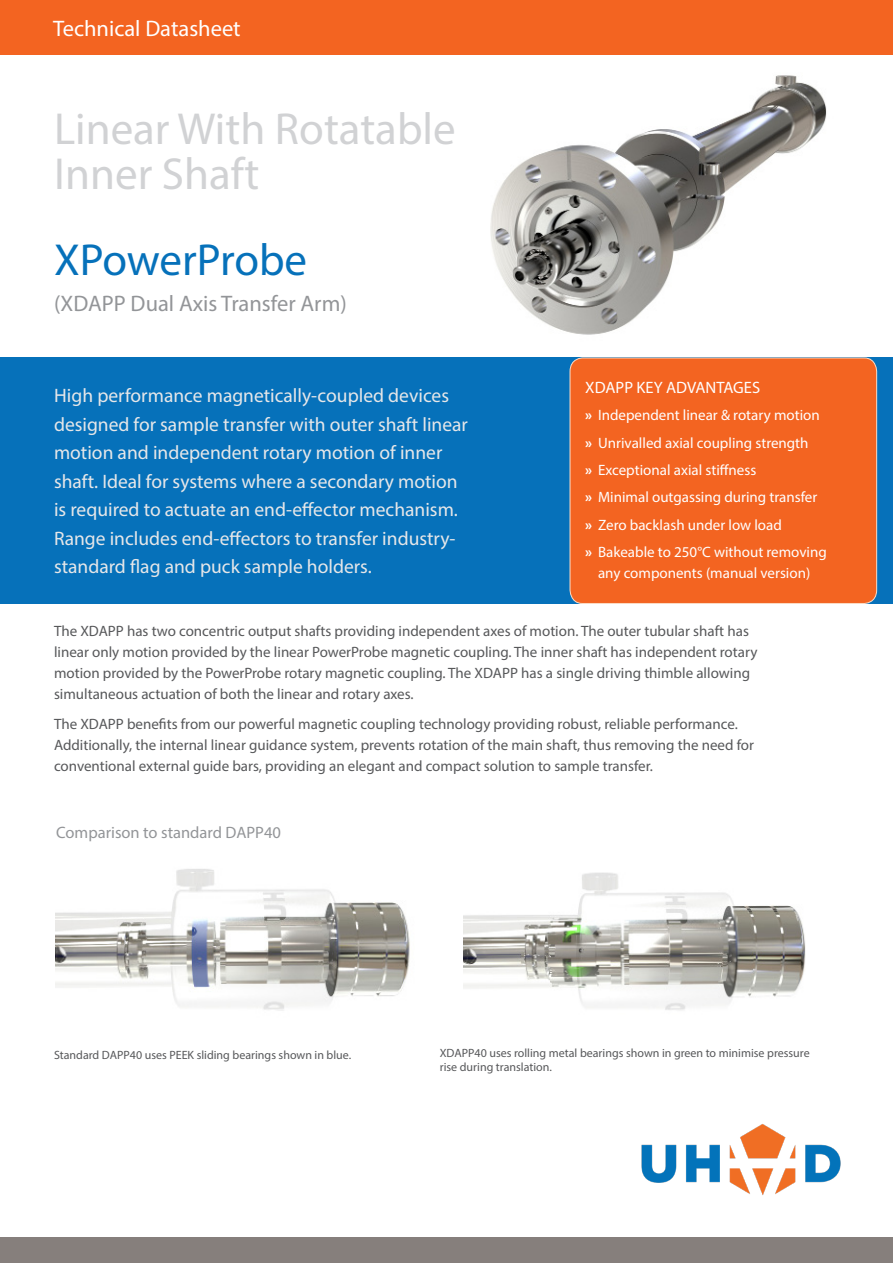
<style>
.page{position:relative;width:893px;height:1263px;background:#fff}
.page>*{position:absolute;margin:0;border:0;box-sizing:border-box;transform-origin:0 0}
.PRODUCT_NAME{font:45px/45px "Myriad Pro";color:#d1d2d4}
.PRODUCT_NAME-2{font:45px "Myriad Pro";letter-spacing:-.005em;color:#0671ba}
.SUB_HEADING{font:22.5px "Myriad Pro";color:#939598}
.t1{font:22.5px "Myriad Pro";color:#fff}
.BLK_BOX_WHITE_TEXT{font:19.5px/28.5px "Myriad Pro";color:#e6e7e9}
.SMALL_BLUE_HEADING{font:16.5px "Myriad Pro";color:#939598}
.Orange_heading{font:16.5px "Myriad Pro";color:#fff}
.MAIN_COPY{font:15px/21px "Myriad Pro";color:#57585a}
.t2{font:15px/21px "Myriad Pro";color:#fff;text-align:center}
.MAIN_COPY-2{font:12px/14.4px "Myriad Pro";color:#57585a}
.s1{font-weight:700}
</style>
<div class="page">
<div style="left:0;top:0;width:893px;height:54px;background:#f36421"></div>
<div style="left:0;top:357px;width:893px;height:247px;background:#0671ba"></div>
<div style="left:570px;top:358px;width:307px;height:245px;background:#f36421;border-radius:13px"></div>
<div style="left:570px;top:358px;width:307px;height:246px;border:1px solid #fddcc5;border-radius:13px"></div>
<div style="left:0;top:1237px;width:893px;height:26px;background:#867f7c"></div>
<img style="left:641px;top:1124px;width:200px;height:71px">
<img style="left:55px;top:869px;width:355px;height:142px">
<img style="left:463px;top:872px;width:342px;height:138px">
<img style="left:490px;top:75px;width:337px;height:260px">
<p class="t1" style="left:53px;top:14px;width:189px">Technical Datasheet</p>
<p class="PRODUCT_NAME" style="left:54px;top:106px;width:403px">Linear With Rotatable<br>Inner Shaft</p>
<p class="PRODUCT_NAME-2" style="left:54px;top:232px;width:255px">XPowerProbe</p>
<p class="SUB_HEADING" style="left:54px;top:290px;width:294px">(XDAPP Dual Axis Transfer Arm)</p>
<p class="BLK_BOX_WHITE_TEXT" style="left:54px;top:381px;width:415px">High performance magnetically-coupled devices designed for sample transfer with outer shaft linear motion and independent rotary motion of inner shaft. Ideal for systems where a secondary motion is required to actuate an end-effector mechanism.<br>Range includes end-effectors to transfer industry&shy;standard flag and puck sample holders.</p>
<p class="Orange_heading" style="left:585px;top:377px;width:176px">XDAPP KEY ADVANTAGES</p>
<p class="t2" style="left:585px;top:404px;width:236px"><span class="s1">»</span> Independent linear &amp; rotary motion</p>
<p class="t2" style="left:585px;top:432px;width:225px"><span class="s1">»</span> Unrivalled axial coupling strength</p>
<p class="t2" style="left:585px;top:459px;width:173px"><span class="s1">»</span> Exceptional axial stiffness</p>
<p class="t2" style="left:585px;top:487px;width:234px"><span class="s1">»</span> Minimal outgassing during transfer</p>
<p class="t2" style="left:585px;top:514px;width:198px"><span class="s1">»</span> Zero backlash under low load</p>
<p class="t2" style="left:585px;top:541px;width:243px"><span class="s1">»</span> Bakeable to 250°C without removing any components (manual version)</p>
<p class="MAIN_COPY" style="left:54px;top:621px;width:705px">The XDAPP has two concentric output shafts providing independent axes of motion. The outer tubular shaft has linear only motion provided by the linear PowerProbe magnetic coupling. The inner shaft has independent rotary motion provided by the PowerProbe rotary magnetic coupling. The XDAPP has a single driving thimble allowing simultaneous actuation of both the linear and rotary axes.</p>
<p class="MAIN_COPY" style="left:54px;top:713px;width:702px">The XDAPP benefits from our powerful magnetic coupling technology providing robust, reliable performance.<br>Additionally, the internal linear guidance system, prevents rotation of the main shaft, thus removing the need for conventional external guide bars, providing an elegant and compact solution to sample transfer.</p>
<p class="SMALL_BLUE_HEADING" style="left:56px;top:822px;width:226px">Comparison to standard DAPP40</p>
<p class="MAIN_COPY-2" style="left:54px;top:1047px;width:299px">Standard DAPP40 uses PEEK sliding bearings shown in blue.</p>
<p class="MAIN_COPY-2" style="left:440px;top:1045px;width:371px">XDAPP40 uses rolling metal bearings shown in green to minimise pressure rise during translation.</p>
</div>
